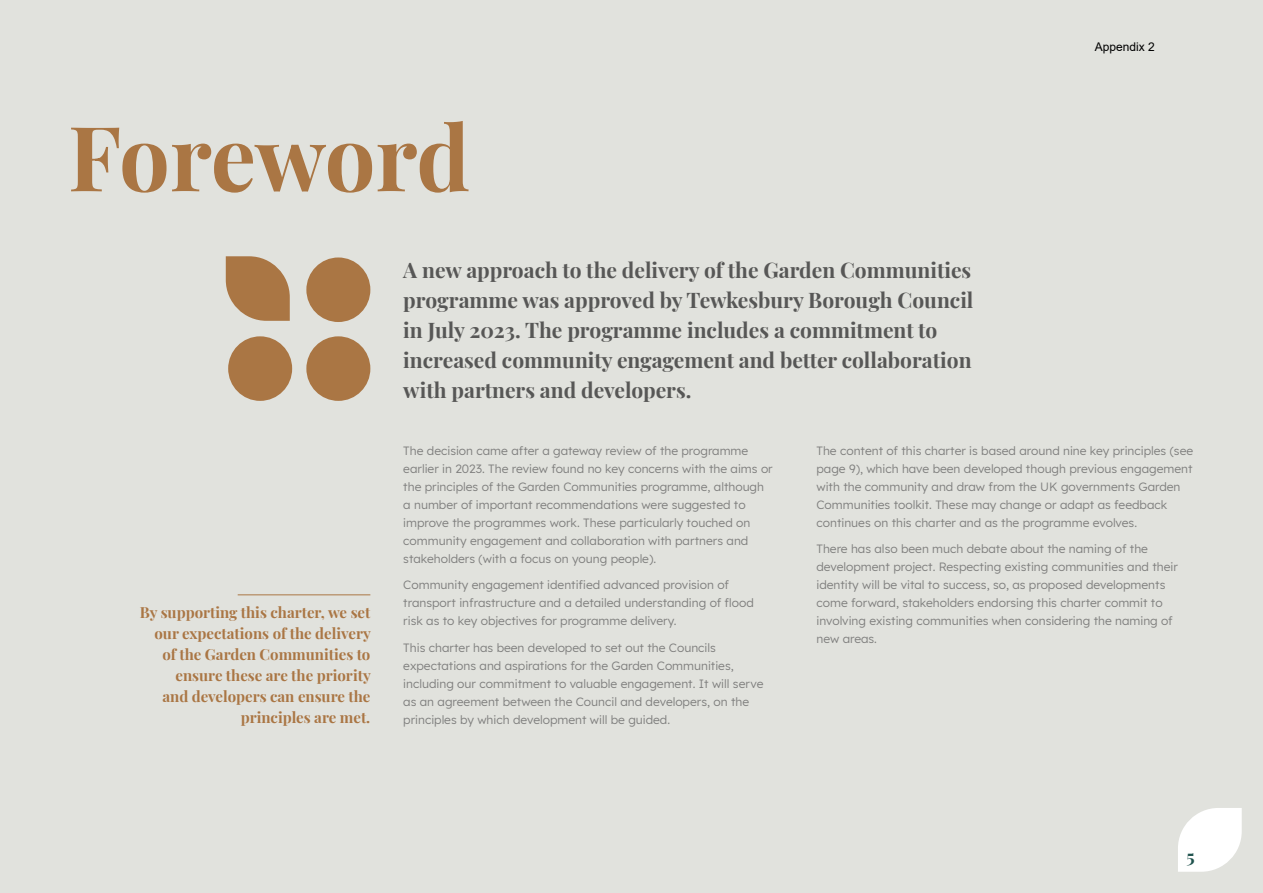
<style>
.page{position:relative;width:1263px;height:893px;background:#e1e2dd}
.page>*{position:absolute;margin:0;border:0;box-sizing:border-box;transform-origin:0 0}
.t1{font:700 90px "Playfair Display";letter-spacing:-.015em;color:#aa7644}
.t2{font:700 21px/30px "Playfair Display";color:#575756}
.t3{font:700 18px "Playfair Display";color:#1f524d}
.t4{font:700 15px/21px "Playfair Display";color:#aa7644;text-align:right}
.t5{font:12px/18px "Lexend";color:#7e7e7d}
.t6{font:12px "Arial";color:#000}
</style>
<div class="page">
<svg style="left:1178px;top:808px;width:64px;height:64px"></svg>
<div style="left:306px;top:336px;width:64px;height:65px;background:#aa7644;border-radius:50%"></div>
<div style="left:228px;top:336px;width:64px;height:65px;background:#aa7644;border-radius:50%"></div>
<div style="left:306px;top:257px;width:64px;height:65px;background:#aa7644;border-radius:50%"></div>
<svg style="left:226px;top:256px;width:64px;height:65px"></svg>
<hr style="left:238px;top:594px;width:132px;height:1px;background:#aa7644">
<h1 class="t1" style="left:68px;top:87px;width:404px">Foreword</h1>
<p class="t2" style="left:403px;top:253px;width:572px">A new approach to the delivery of the Garden Communities programme was approved by Tewkesbury Borough Council in July 2023. The programme includes a commitment to increased community engagement and better collaboration with partners and developers.</p>
<p class="t6" style="left:1095px;top:39px;width:62px">Appendix 2</p>
<p class="t4" style="left:140px;top:600px;width:232px">By supporting this charter, we set our expectations of the delivery of the Garden Communities to ensure these are the priority<br>and developers can ensure the principles are met.</p>
<p class="t5" style="left:403px;top:441px;width:371px">The decision came after a gateway review of the programme earlier in 2023. The review found no key concerns with the aims or the principles of the Garden Communities programme, although a number of important recommendations were suggested to improve the programmes work. These particularly touched on community engagement and collaboration with partners and stakeholders (with a focus on young people).</p>
<p class="t5" style="left:403px;top:575px;width:352px">Community engagement identified advanced provision of transport infrastructure and a detailed understanding of flood risk as to key objectives for programme delivery.</p>
<p class="t5" style="left:403px;top:638px;width:362px">This charter has been developed to set out the Councils expectations and aspirations for the Garden Communities, including our commitment to valuable engagement. It will serve as an agreement between the Council and developers, on the principles by which development will be guided.</p>
<p class="t5" style="left:816px;top:441px;width:378px">The content of this charter is based around nine key principles (see page 9), which have been developed though previous engagement with the community and draw from the UK governments Garden Communities toolkit. These may change or adapt as feedback continues on this charter and as the programme evolves.</p>
<p class="t5" style="left:816px;top:539px;width:363px">There has also been much debate about the naming of the development project. Respecting existing communities and their identity will be vital to success, so, as proposed developments come forward, stakeholders endorsing this charter commit to involving existing communities when considering the naming of new areas.</p>
<h3 class="t3" style="left:1186px;top:842px;width:10px">5</h3>
</div>
